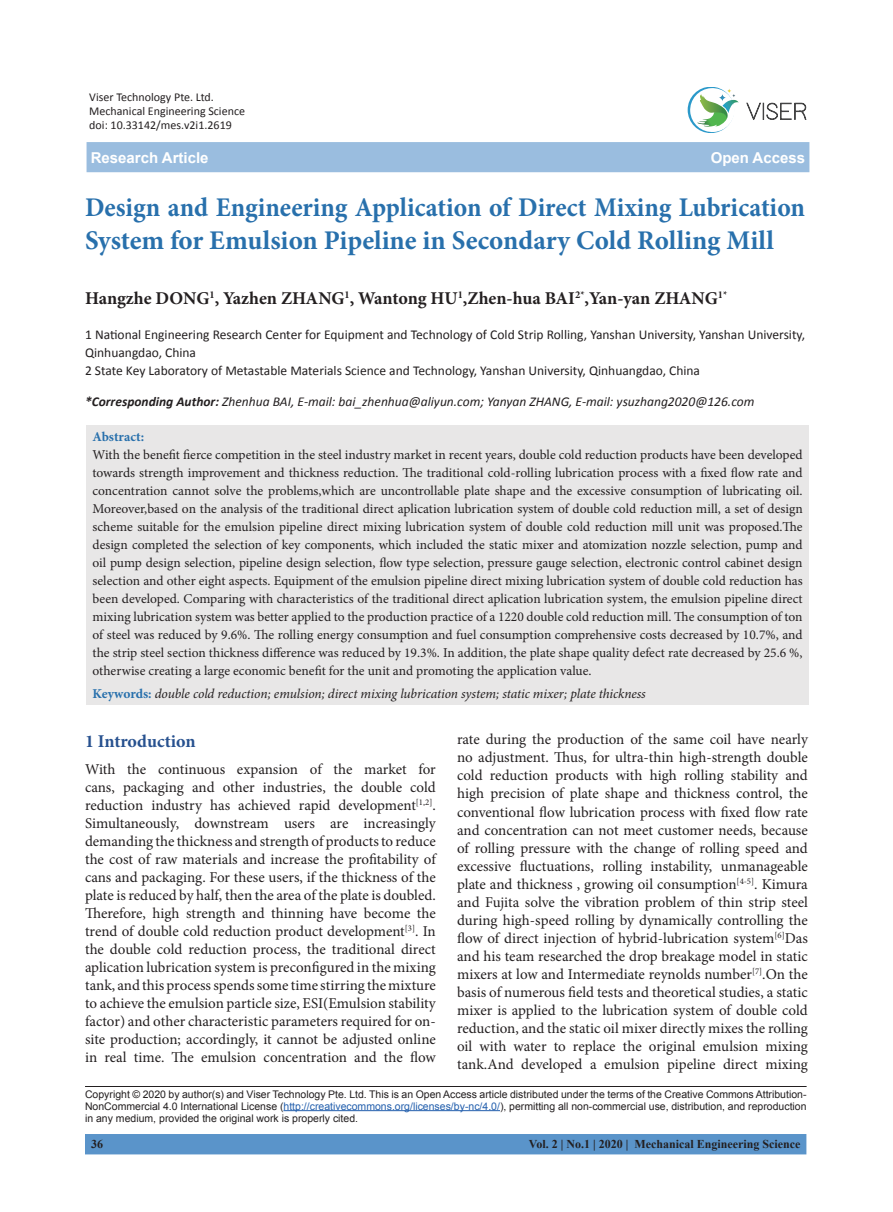
<style>
.page{position:relative;width:893px;height:1212px;background:#fff}
.page>*{position:absolute;margin:0;border:0;box-sizing:border-box;transform-origin:0 0}
.t1{font:700 27px/32.4px "Minion Pro";color:#2870ac;scale:.95 1}
.t2{font:700 18px "Minion Pro";letter-spacing:-.005em;color:#231f20}
.t3{font:700 18px "Minion Pro";letter-spacing:-.005em;color:#27518f}
.t4{font:15px/18px "Minion Pro";color:#231f20;text-align:justify}
.t5{font:700 15px "Arial";color:#fff}
.t6{font:13.5px/18px "Minion Pro";letter-spacing:-.005em;color:#231f20;text-align:justify}
.t7{font:13.5px/18px "Calibri";color:#231f20}
.t8{font:italic 13.5px "Calibri";color:#231f20}
.t9{font:italic 13.5px "Minion Pro";letter-spacing:-.01em;color:#231f20}
.t10{font:700 13.5px "Minion Pro";color:#2870ac}
.t11{font:12px/14.4px "Calibri";color:#231f20}
.t12{font:700 12px "Times New Roman";color:#231f20}
.t13{font:10.5px/12.3px "Arial";color:#231f20;text-align:justify}
.s1{font-weight:700}
.s2{font-weight:700;font-style:normal;color:#2870ac}
.s3{color:#235fad}
</style>
<div class="page">
<div style="left:85px;top:1134px;width:721px;height:20px;background:#5a94ca"></div>
<hr style="left:85px;top:1086px;width:722px;height:1px;background:#231f20">
<hr style="left:283px;top:1110px;width:217px;height:1px;background:#235fad">
<div style="left:87px;top:142px;width:722px;height:30px;background:#9abddf"></div>
<svg style="left:746px;top:102px;width:61px;height:18px"></svg>
<svg style="left:689px;top:87px;width:50px;height:46px"></svg>
<div style="left:87px;top:425px;width:722px;height:279px;background:#e8e7e7"></div>
<p class="t11" style="left:89px;top:90px;width:157px">Viser Technology Pte. Ltd.<br>Mechanical Engineering Science doi: 10.33142/mes.v2i1.2619</p>
<p class="t5" style="left:91px;top:147px;width:119px">Research Article</p>
<p class="t5" style="left:711px;top:147px;width:96px">Open Access</p>
<h1 class="t1" style="left:85px;top:191px;width:759px">Design and Engineering Application of Direct Mixing Lubrication<br>System for Emulsion Pipeline in Secondary Cold Rolling Mill</h1>
<p class="t2" style="left:85px;top:286px;width:644px">Hangzhe DONG<sup>1</sup>, Yazhen ZHANG<sup>1</sup>, Wantong HU<sup>1</sup>,Zhen-hua BAI<sup>2*</sup>,Yan-yan ZHANG<sup>1*</sup></p>
<p class="t7" style="left:85px;top:326px;width:722px">1 National Engineering Research Center for Equipment and Technology of Cold Strip Rolling, Yanshan University, Yanshan University,<br>Qinhuangdao, China<br>2 State Key Laboratory of Metastable Materials Science and Technology, Yanshan University, Qinhuangdao, China</p>
<p class="t8" style="left:85px;top:392px;width:671px"><span class="s1">*Corresponding Author:</span> Zhenhua BAI, E-mail: bai_zhenhua@aliyun.com; Yanyan ZHANG, E-mail: ysuzhang2020@126.com</p>
<p class="t10" style="left:93px;top:427px;width:53px">Abstract:</p>
<p class="t6" style="left:93px;top:445px;width:712px">With the benefit fierce competition in the steel industry market in recent years, double cold reduction products have been developed towards strength improvement and thickness reduction. The traditional cold-rolling lubrication process with a fixed flow rate and concentration cannot solve the problems,which are uncontrollable plate shape and the excessive consumption of lubricating oil.<br>Moreover,based on the analysis of the traditional direct aplication lubrication system of double cold reduction mill, a set of design scheme suitable for the emulsion pipeline direct mixing lubrication system of double cold reduction mill unit was proposed.The design completed the selection of key components, which included the static mixer and atomization nozzle selection, pump and oil pump design selection, pipeline design selection, flow type selection, pressure gauge selection, electronic control cabinet design selection and other eight aspects. Equipment of the emulsion pipeline direct mixing lubrication system of double cold reduction has been developed. Comparing with characteristics of the traditional direct aplication lubrication system, the emulsion pipeline direct mixing lubrication system was better applied to the production practice of a 1220 double cold reduction mill. The consumption of ton of steel was reduced by 9.6%. The rolling energy consumption and fuel consumption comprehensive costs decreased by 10.7%, and the strip steel section thickness difference was reduced by 19.3%. In addition, the plate shape quality defect rate decreased by 25.6 %, otherwise creating a large economic benefit for the unit and promoting the application value.</p>
<p class="t9" style="left:93px;top:684px;width:555px"><span class="s2">Keywords:</span> double cold reduction; emulsion; direct mixing lubrication system; static mixer; plate thickness</p>
<p class="t3" style="left:85px;top:728px;width:112px">1 Introduction</p>
<p class="t4" style="left:85px;top:760px;width:352px">With the continuous expansion of the market for cans, packaging and other industries, the double cold reduction industry has achieved rapid development<sup>[1,2]</sup>.<br>Simultaneously, downstream users are increasingly demanding the thickness and strength of products to reduce the cost of raw materials and increase the profitability of cans and packaging. For these users, if the thickness of the plate is reduced by half, then the area of the plate is doubled.<br>Therefore, high strength and thinning have become the trend of double cold reduction product development<sup>[3]</sup>. In the double cold reduction process, the traditional direct aplication lubrication system is preconfigured in the mixing tank, and this process spends some time stirring the mixture to achieve the emulsion particle size, ESI(Emulsion stability factor) and other characteristic parameters required for on&shy;site production; accordingly, it cannot be adjusted online in real time. The emulsion concentration and the flow</p>
<p class="t4" style="left:457px;top:731px;width:352px">rate during the production of the same coil have nearly no adjustment. Thus, for ultra-thin high-strength double cold reduction products with high rolling stability and high precision of plate shape and thickness control, the conventional flow lubrication process with fixed flow rate and concentration can not meet customer needs, because of rolling pressure with the change of rolling speed and excessive fluctuations, rolling instability, unmanageable plate and thickness , growing oil consumption<sup>[4-5]</sup>. Kimura and Fujita solve the vibration problem of thin strip steel during high-speed rolling by dynamically controlling the flow of direct injection of hybrid-lubrication system<sup>[6]</sup>Das and his team researched the drop breakage model in static mixers at low and Intermediate reynolds number<sup>[7]</sup>.On the basis of numerous field tests and theoretical studies, a static mixer is applied to the lubrication system of double cold reduction, and the static oil mixer directly mixes the rolling oil with water to replace the original emulsion mixing tank.And developed a emulsion pipeline direct mixing</p>
<p class="t13" style="left:85px;top:1088px;width:723px">Copyright © 2020 by author(s) and Viser Technology Pte. Ltd. This is an Open Access article distributed under the terms of the Creative Commons Attribution-NonCommercial 4.0 International License (<span class="s3">http://creativecommons.org/licenses/by-nc/4.0/</span>), permitting all non-commercial use, distribution, and reproduction in any medium, provided the original work is properly cited.</p>
<p class="t12" style="left:91px;top:1136px;width:13px">36</p>
<p class="t12" style="left:529px;top:1136px;width:273px">Vol. 2 | No.1 | 2020 | Mechanical Engineering Science</p>
</div>
